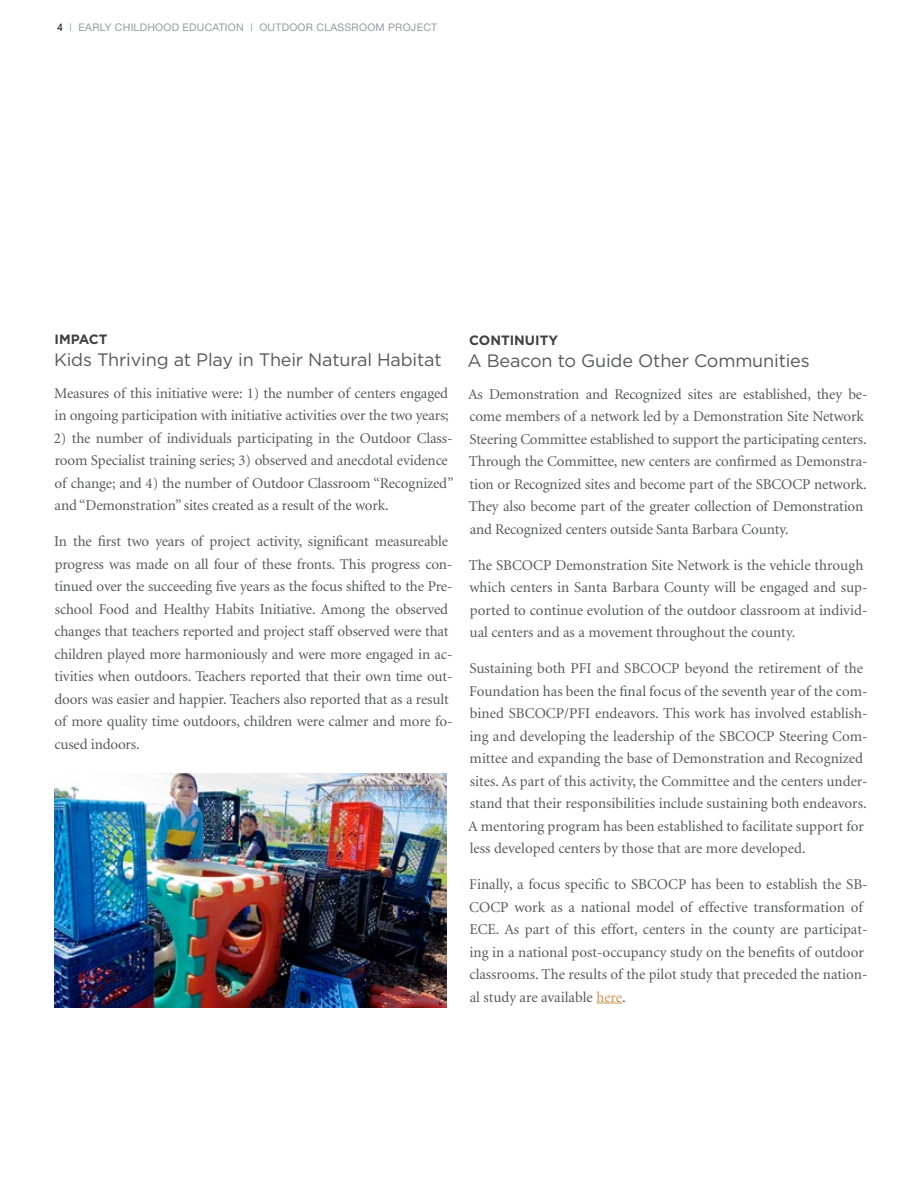
<style>
.page{position:relative;width:918px;height:1188px;background:#fff}
.page>*{position:absolute;margin:0;border:0;box-sizing:border-box;transform-origin:0 0}
.t1{font:18px "Gotham";letter-spacing:-.01em;color:#58595b}
.t2{font:15px/22.5px "Minion";letter-spacing:-.01em;color:#58595b}
.t3{font:700 13.5px "Gotham";color:#414042}
.t4{font:10.5px "Helvetica Neue";letter-spacing:.025em;color:#959ca1}
.s1{color:#000}
.s2{color:#cd934f}
</style>
<div class="page">
<img style="left:54px;top:773px;width:393px;height:235px">
<svg style="left:596px;top:1003px;width:26px;height:1px"></svg>
<p class="t4" style="left:57px;top:21px;width:43px"><span class="s1">4</span> | EARLY</p>
<p class="t4" style="left:115px;top:21px;width:15px">CHILDH</p>
<p class="t4" style="left:155px;top:21px;width:36px">OOD EDU</p>
<p class="t4" style="left:205px;top:21px;width:71px">CATION | OUTD</p>
<p class="t4" style="left:289px;top:21px;width:149px">OOR CLASSROOM PROJECT</p>
<p class="t3" style="left:55px;top:330px;width:55px">IMPACT</p>
<p class="t1" style="left:54px;top:349px;width:389px">Kids Thriving at Play in Their Natural Habitat</p>
<p class="t2" style="left:54px;top:382px;width:396px">Measures of this initiative were: 1) the number of centers engaged in ongoing participation with initiative activities over the two years;</p>
<p class="t2" style="left:54px;top:427px;width:401px">2) the number of individuals participating in the Outdoor Class&shy;room Specialist training series; 3) observed and anecdotal evidence of change; and 4) the number of Outdoor Classroom “Recognized” and “Demonstration” sites created as a result of the work.</p>
<p class="t2" style="left:54px;top:531px;width:400px">In the first two years of project activity, significant measureable progress was made on all four of these fronts. This progress con&shy;tinued over the succeeding five years as the focus shifted to the Pre&shy;school Food and Healthy Habits Initiative. Among the observed changes that teachers reported and project staff observed were that children played more harmoniously and were more engaged in ac&shy;tivities when outdoors. Teachers reported that their own time out&shy;doors was easier and happier. Teachers also reported that as a result of more quality time outdoors, children were calmer and more fo&shy;cused indoors.</p>
<p class="t3" style="left:469px;top:331px;width:90px">CONTINUITY</p>
<p class="t1" style="left:468px;top:349px;width:344px">A Beacon to Guide Other Communities</p>
<p class="t2" style="left:468px;top:383px;width:401px">As Demonstration and Recognized sites are established, they be&shy;come members of a network led by a Demonstration Site Network Steering Committee established to support the participating centers.<br>Through the Committee, new centers are confirmed as Demonstra&shy;tion or Recognized sites and become part of the SBCOCP network.<br>They also become part of the greater collection of Demonstration and Recognized centers outside Santa Barbara County.</p>
<p class="t2" style="left:469px;top:554px;width:400px">The SBCOCP Demonstration Site Network is the vehicle through which centers in Santa Barbara County will be engaged and sup&shy;ported to continue evolution of the outdoor classroom at individ&shy;ual centers and as a movement throughout the county.</p>
<p class="t2" style="left:468px;top:658px;width:401px">Sustaining both PFI and SBCOCP beyond the retirement of the Foundation has been the final focus of the seventh year of the com&shy;bined SBCOCP/PFI endeavors. This work has involved establish&shy;ing and developing the leadership of the SBCOCP Steering Com&shy;mittee and expanding the base of Demonstration and Recognized sites. As part of this activity, the Committee and the centers under&shy;stand that their responsibilities include sustaining both endeavors.<br>A mentoring program has been established to facilitate support for less developed centers by those that are more developed.</p>
<p class="t2" style="left:469px;top:874px;width:400px">Finally, a focus specific to SBCOCP has been to establish the SB-COCP work as a national model of effective transformation of ECE. As part of this effort, centers in the county are participat&shy;ing in a national post-occupancy study on the benefits of outdoor classrooms. The results of the pilot study that preceded the nation&shy;al study are available <span class="s2">here</span>.</p>
</div>
